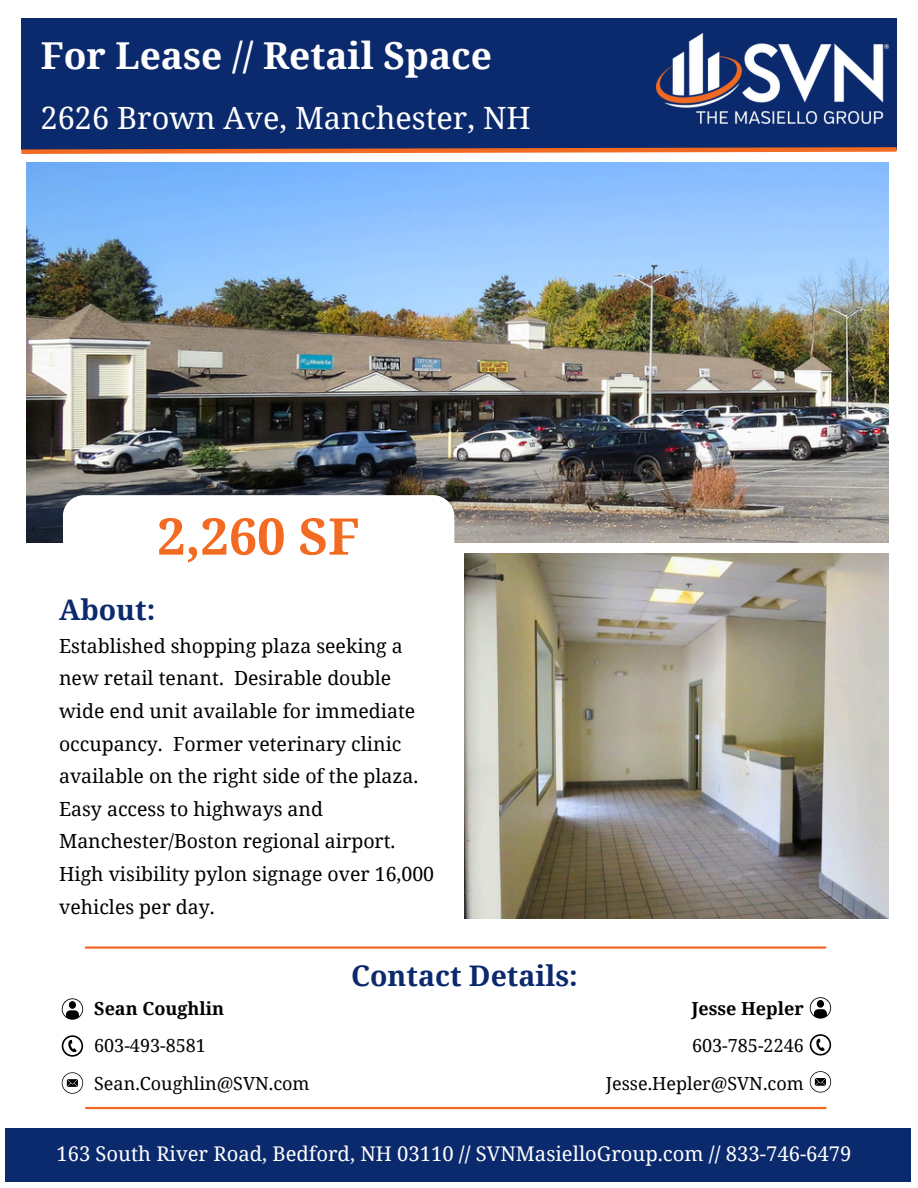
<style>
.page{position:relative;width:918px;height:1188px;background:#fff}
.page>*{position:absolute;margin:0;border:0;box-sizing:border-box;transform-origin:0 0}
.t1{font:700 50.55px "Noto Serif";color:#f36b22}
.t2{font:700 37.05px "Noto Serif";color:#fff}
.t3{font:30.75px "Noto Serif";color:#fff}
.t4{font:700 28.35px "Noto Serif";color:#0b2a6d}
.t5{font:20.25px "Noto Serif";color:#fff}
.t6{font:19.5px/32.7px "Noto Serif";color:#000}
.t7{font:18px "Noto Serif";color:#000}
.t8{font:700 18px "Noto Serif";color:#000}
.s1{font-weight:700}
</style>
<div class="page">
<img style="left:26px;top:163px;width:863px;height:379px">
<div style="left:5px;top:1129px;width:906px;height:53px;background:#0b2a6d"></div>
<div style="left:63px;top:495px;width:391px;height:89px;background:#fff;border-radius:21px"></div>
<hr style="left:85px;top:946px;width:741px;height:3px;background:#f36b22">
<div style="left:21px;top:18px;width:876px;height:131px;background:#0b2a6d"></div>
<svg style="left:21px;top:147px;width:876px;height:7px"></svg>
<img style="left:657px;top:33px;width:231px;height:90px">
<svg style="left:62px;top:998px;width:21px;height:22px"></svg>
<svg style="left:62px;top:1035px;width:21px;height:22px"></svg>
<svg style="left:62px;top:1072px;width:21px;height:22px"></svg>
<hr style="left:85px;top:1107px;width:741px;height:2px;background:#f36b22">
<svg style="left:810px;top:997px;width:21px;height:22px"></svg>
<svg style="left:810px;top:1034px;width:21px;height:22px"></svg>
<svg style="left:810px;top:1071px;width:21px;height:22px"></svg>
<img style="left:465px;top:553px;width:424px;height:366px">
<h4 class="t2" style="left:41px;top:30px;width:453px">For Lease // Retail Space</h4>
<h2 class="t3" style="left:41px;top:96px;width:492px">2626 Brown Ave, Manchester, NH</h2>
<h1 class="t1" style="left:157px;top:501px;width:204px">2,260 SF</h1>
<p class="t4" style="left:59px;top:590px;width:98px">About:</p>
<p class="t6" style="left:59px;top:629px;width:377px">Established shopping plaza seeking a new retail tenant. Desirable double wide end unit available for immediate occupancy. Former veterinary clinic available on the right side of the plaza.<br>Easy access to highways and Manchester/Boston regional airport.<br>High visibility pylon signage over 16,000 vehicles per day.</p>
<h6 class="t8" style="left:94px;top:996px;width:131px">Sean Coughlin</h6>
<h3 class="t7" style="left:94px;top:1033px;width:113px">603-493-8581</h3>
<h6 class="t7" style="left:94px;top:1071px;width:217px">Sean.Coughlin@SVN.com</h6>
<h3 class="t4" style="left:351px;top:956px;width:228px">Contact Details:</h3>
<p class="t8" style="left:692px;top:996px;width:113px">Jesse Hepler</p>
<p class="t7" style="left:692px;top:1033px;width:113px">603-785-2246</p>
<p class="t7" style="left:606px;top:1071px;width:199px">Jesse.Hepler@SVN.com</p>
<p class="t5" style="left:56px;top:1140px;width:797px">163 South River Road, Bedford, NH 03110 <span class="s1">//</span> SVNMasielloGroup.com <span class="s1">//</span> 833-746-6479</p>
</div>
